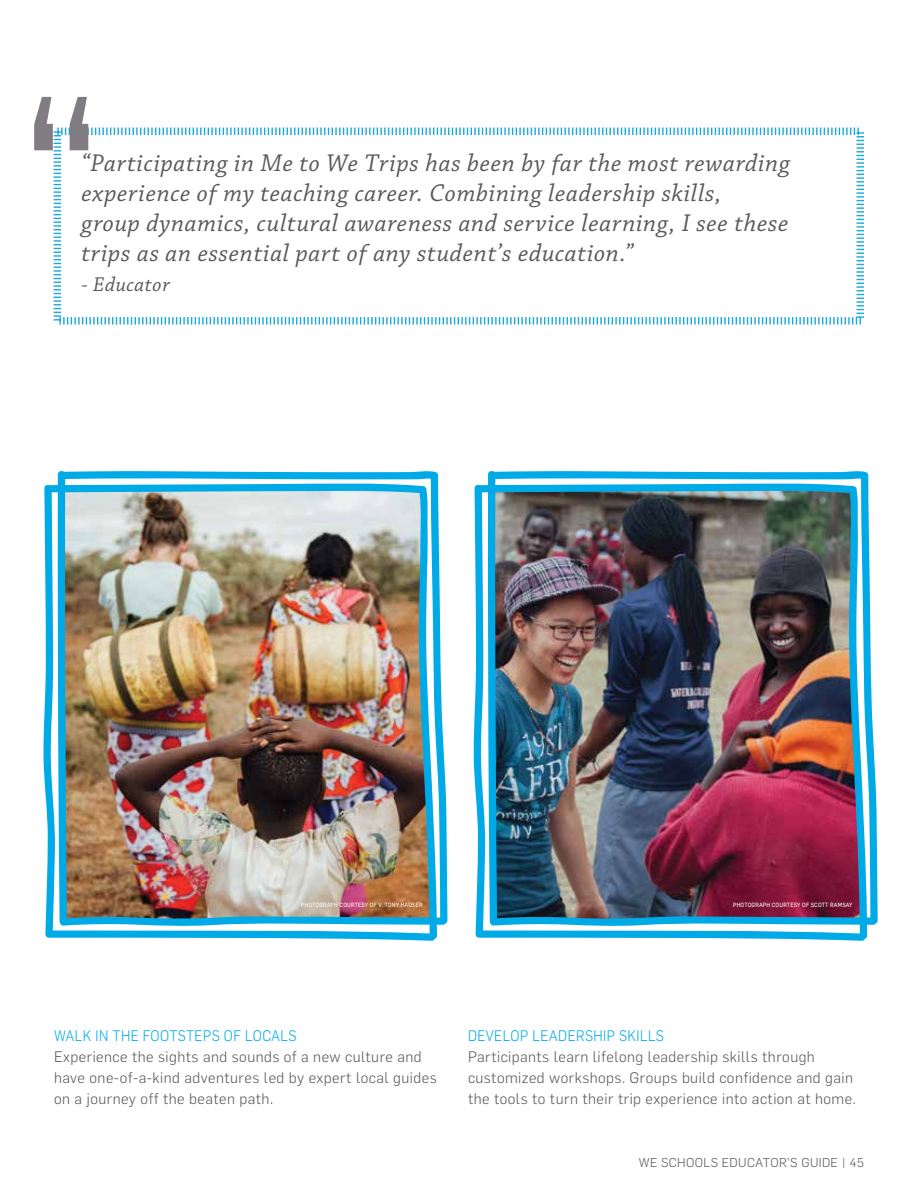
<style>
.page{position:relative;width:918px;height:1188px;background:#fff}
.page>*{position:absolute;margin:0;border:0;box-sizing:border-box;transform-origin:0 0}
.t1{font:italic 25.5px/30px "Chaparral Pro";letter-spacing:.03em;color:#58595b}
.t2{font:italic 21px "Chaparral Pro";letter-spacing:.03em;color:#58595b}
.t3{font:300 15px/21px "Flama";letter-spacing:.03em;color:#58595b}
.t4{font:300 15px "Flama";letter-spacing:.03em;color:#00aae7;scale:.92 1}
.t5{font:300 12.6px "Flama";letter-spacing:.03em;color:#58595b}
.t6{font:6px "Flama Basic";letter-spacing:.03em;color:#fff;scale:.92 1}
</style>
<div class="page">
<svg style="left:52px;top:126px;width:812px;height:199px"></svg>
<svg style="left:34px;top:97px;width:54px;height:53px"></svg>
<img style="left:43px;top:471px;width:404px;height:470px">
<img style="left:474px;top:471px;width:404px;height:470px">
<p class="t1" style="left:81px;top:149px;width:710px">“Participating in Me to We Trips has been by far the most rewarding experience of my teaching career. Combining leadership skills,<br>group dynamics, cultural awareness and service learning, I see these trips as an essential part of any student’s education.”</p>
<h2 class="t2" style="left:81px;top:273px;width:90px">- Educator</h2>
<p class="t6" style="left:301px;top:900px;width:134px">PHOTOGRAPH COURTESY OF V. TONY HAUSER</p>
<p class="t6" style="left:733px;top:900px;width:131px">PHOTOGRAPH COURTESY OF SCOTT RAMSAY</p>
<p class="t4" style="left:54px;top:1026px;width:265px">WALK IN THE FOOTSTEPS OF LOCALS</p>
<p class="t3" style="left:54px;top:1045px;width:384px">Experience the sights and sounds of a new culture and have one-of-a-kind adventures led by expert local guides on a journey off the beaten path.</p>
<p class="t4" style="left:468px;top:1026px;width:214px">DEVELOP LEADERSHIP SKILLS</p>
<p class="t3" style="left:468px;top:1045px;width:387px">Participants learn lifelong leadership skills through customized workshops. Groups build confidence and gain the tools to turn their trip experience into action at home.</p>
<p class="t5" style="left:639px;top:1154px;width:227px">WE SCHOOLS EDUCATOR’S GUIDE | 45</p>
</div>
